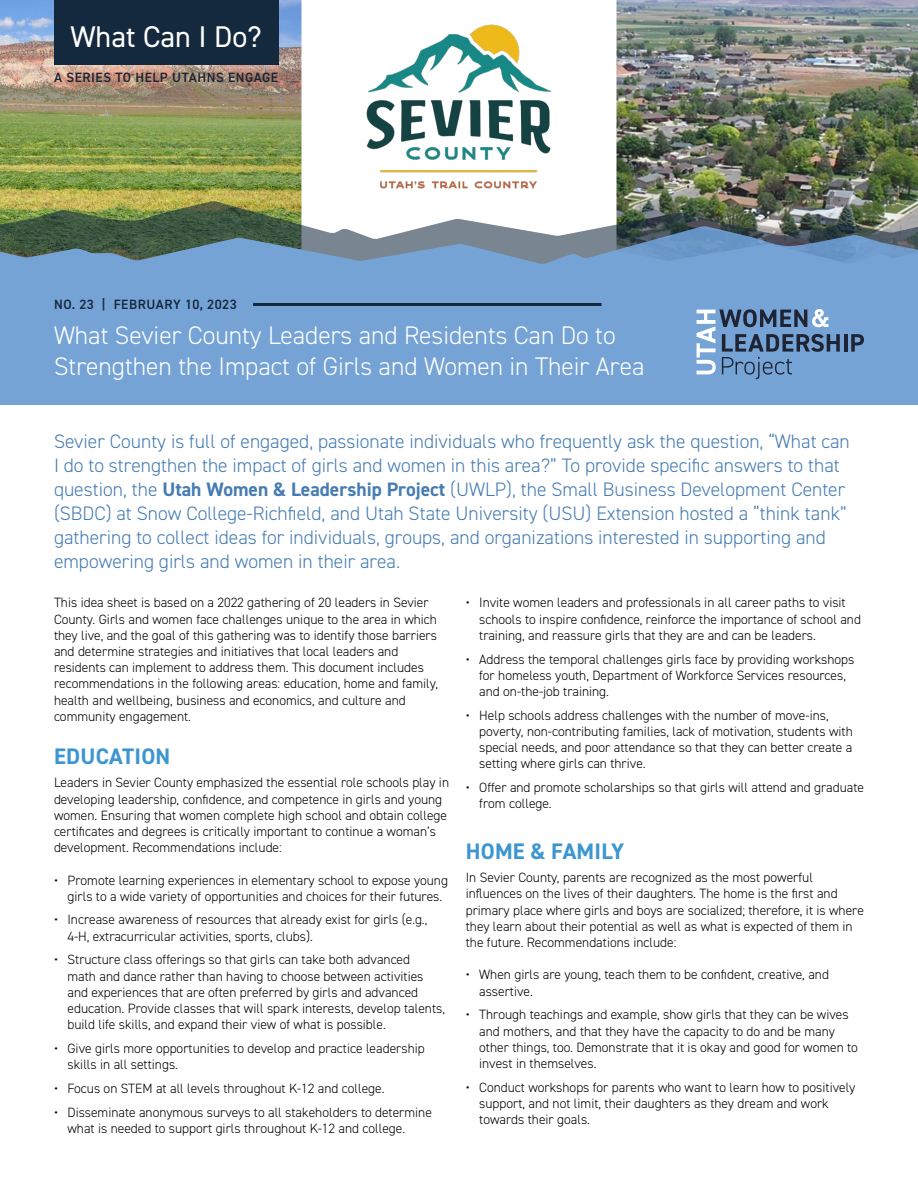
<style>
.page{position:relative;width:918px;height:1188px;background:#fff}
.page>*{position:absolute;margin:0;border:0;box-sizing:border-box;transform-origin:0 0}
.t1{font:30px "DIN2014";color:#fff}
.t2{font:300 25.5px/30.6px "DIN2014";color:#fff}
.t3{font:700 22.5px "DIN2014";letter-spacing:.01em;color:#3d96d1}
.t4{font:300 19.5px/24px "DIN2014";color:#467cb3}
.t5{font:300 13.5px/16.2px "DIN2014";color:#000}
.t6{font:600 13.5px "DIN2014";letter-spacing:.04em;color:#1e2433}
.t7{font:600 13.5px "DIN2014";letter-spacing:.035em;color:#14293d}
.s1{font-weight:700}
</style>
<div class="page">
<img style="left:616px;top:0;width:302px;height:201px">
<img style="left:0;top:0;width:302px;height:201px">
<img style="left:0;top:201px;width:918px;height:25px">
<svg style="left:0;top:226px;width:918px;height:74px;background:#6e93b5"></svg>
<div style="left:0;top:300px;width:918px;height:105px;background:#75a3d5"></div>
<div style="left:54px;top:0;width:224px;height:65px;background:#14293d"></div>
<hr style="left:844px;top:334px;width:3px;height:18px;background:#1e2433">
<svg style="left:851px;top:334px;width:13px;height:18px"></svg>
<svg style="left:697px;top:309px;width:143px;height:70px"></svg>
<hr style="left:253px;top:303px;width:349px;height:3px;background:#14293d">
<img style="left:339px;top:24px;width:240px;height:202px">
<h1 class="t1" style="left:70px;top:18px;width:193px">What Can I Do?</h1>
<p class="t6" style="left:54px;top:68px;width:226px">A SERIES TO HELP UTAHNS ENGAGE</p>
<p class="t7" style="left:54px;top:296px;width:184px">NO. 23 | FEBRUARY 10, 2023</p>
<h2 class="t2" style="left:54px;top:320px;width:592px">What Sevier County Leaders and Residents Can Do to<br>Strengthen the Impact of Girls and Women in Their Area</h2>
<p class="t4" style="left:54px;top:430px;width:797px">Sevier County is full of engaged, passionate individuals who frequently ask the question, “What can I do to strengthen the impact of girls and women in this area?” To provide specific answers to that question, the <span class="s1">Utah Women &amp; Leadership Project</span> (UWLP), the Small Business Development Center (SBDC) at Snow College-Richfield, and Utah State University (USU) Extension hosted a “think tank” gathering to collect ideas for individuals, groups, and organizations interested in supporting and empowering girls and women in their area.</p>
<p class="t5" style="left:54px;top:595px;width:386px">This idea sheet is based on a 2022 gathering of 20 leaders in Sevier County. Girls and women face challenges unique to the area in which they live, and the goal of this gathering was to identify those barriers and determine strategies and initiatives that local leaders and residents can implement to address them. This document includes recommendations in the following areas: education, home and family, health and wellbeing, business and economics, and culture and community engagement.</p>
<h3 class="t3" style="left:54px;top:742px;width:118px">EDUCATION</h3>
<p class="t5" style="left:54px;top:775px;width:397px">Leaders in Sevier County emphasized the essential role schools play in developing leadership, confidence, and competence in girls and young women. Ensuring that women complete high school and obtain college certificates and degrees is critically important to continue a woman’s development. Recommendations include:</p>
<p class="t5" style="left:54px;top:872px;width:396px;text-align:center">• Promote learning experiences in elementary school to expose young girls to a wide variety of opportunities and choices for their futures.</p>
<p class="t5" style="left:68px;top:912px;width:362px;text-indent:-14px">• Increase awareness of resources that already exist for girls (e.g.,<br>4-H, extracurricular activities, sports, clubs).</p>
<p class="t5" style="left:68px;top:952px;width:379px;text-indent:-14px">• Structure class offerings so that girls can take both advanced<br>math and dance rather than having to choose between activities and experiences that are often preferred by girls and advanced education. Provide classes that will spark interests, develop talents, build life skills, and expand their view of what is possible.</p>
<p class="t5" style="left:68px;top:1040px;width:359px;text-indent:-14px">• Give girls more opportunities to develop and practice leadership skills in all settings.</p>
<p class="t5" style="left:54px;top:1080px;width:332px">• Focus on STEM at all levels throughout K-12 and college.</p>
<p class="t5" style="left:68px;top:1104px;width:366px;text-indent:-14px">• Disseminate anonymous surveys to all stakeholders to determine what is needed to support girls throughout K-12 and college.</p>
<p class="t5" style="left:479px;top:595px;width:383px;text-indent:-14px">• Invite women leaders and professionals in all career paths to visit schools to inspire confidence, reinforce the importance of school and training, and reassure girls that they are and can be leaders.</p>
<p class="t5" style="left:479px;top:651px;width:377px;text-indent:-14px">• Address the temporal challenges girls face by providing workshops for homeless youth, Department of Workforce Services resources, and on-the-job training.</p>
<p class="t5" style="left:479px;top:707px;width:375px;text-indent:-14px">• Help schools address challenges with the number of move-ins, poverty, non-contributing families, lack of motivation, students with special needs, and poor attendance so that they can better create a setting where girls can thrive.</p>
<p class="t5" style="left:479px;top:779px;width:386px;text-indent:-14px">• Offer and promote scholarships so that girls will attend and graduate from college.</p>
<h3 class="t3" style="left:466px;top:837px;width:160px">HOME &amp; FAMILY</h3>
<p class="t5" style="left:466px;top:870px;width:400px">In Sevier County, parents are recognized as the most powerful influences on the lives of their daughters. The home is the first and primary place where girls and boys are socialized; therefore, it is where they learn about their potential as well as what is expected of them in the future. Recommendations include:</p>
<p class="t5" style="left:479px;top:967px;width:351px;text-indent:-14px">• When girls are young, teach them to be confident, creative, and assertive.</p>
<p class="t5" style="left:479px;top:1007px;width:380px;text-indent:-14px">• Through teachings and example, show girls that they can be wives and mothers, and that they have the capacity to do and be many other things, too. Demonstrate that it is okay and good for women to invest in themselves.</p>
<p class="t5" style="left:479px;top:1079px;width:378px;text-indent:-14px">• Conduct workshops for parents who want to learn how to positively support, and not limit, their daughters as they dream and work towards their goals.</p>
</div>
